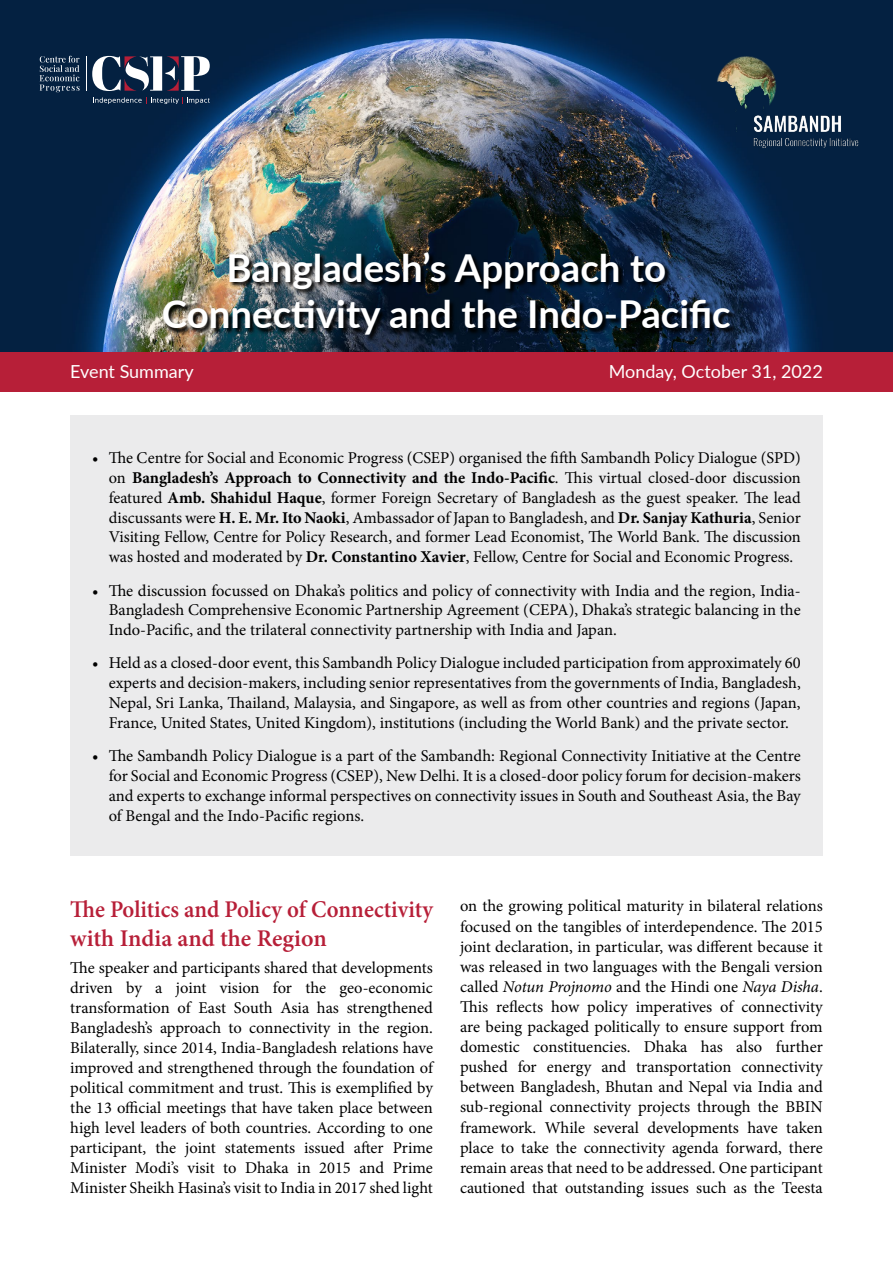
<style>
.page{position:relative;width:893px;height:1263px;background:#fff}
.page>*{position:absolute;margin:0;border:0;box-sizing:border-box;transform-origin:0 0}
.t1{font:700 38.4px/46.2px "Lato";color:#fff;text-align:center}
.t2{font:600 24px/29.2px "Minion Pro";color:#b71f38;scale:.95 1}
.t3{font:18px "Lato";color:#fff}
.t4{font:16.5px/20.1px "Minion Pro";letter-spacing:-.005em;color:#000;text-align:justify}
.s1{font-weight:700}
.s2{font-style:italic}
</style>
<div class="page">
<img style="left:0;top:0;width:893px;height:352px">
<div style="left:70px;top:416px;width:753px;height:440px;background:#ebebec"></div>
<div style="left:0;top:352px;width:893px;height:39px;background:#b71f38"></div>
<img style="left:716px;top:56px;width:145px;height:91px">
<hr style="left:86px;top:56px;width:1px;height:35px;background:#fff">
<svg style="left:40px;top:56px;width:40px;height:36px"></svg>
<svg style="left:93px;top:97px;width:117px;height:7px"></svg>
<svg style="left:92px;top:56px;width:118px;height:35px"></svg>
<img style="left:163px;top:252px;width:574px;height:89px">
<h1 class="t1" style="left:162px;top:243px;width:570px">Bangladesh’s Approach to<br>Connectivity and the Indo-Pacific</h1>
<p class="t3" style="left:70px;top:358px;width:125px">Event Summary</p>
<p class="t3" style="left:609px;top:358px;width:215px">Monday, October 31, 2022</p>
<p class="t4" style="left:109px;top:448px;width:694px;text-indent:-16px">• The Centre for Social and Economic Progress (CSEP) organised the fifth Sambandh Policy Dialogue (SPD) on <span class="s1">Bangladesh’s Approach to Connectivity and the Indo-Pacific</span>. This virtual closed-door discussion featured <span class="s1">Amb. Shahidul Haque</span>, former Foreign Secretary of Bangladesh as the guest speaker. The lead discussants were <span class="s1">H. E. Mr. Ito Naoki</span>, Ambassador of Japan to Bangladesh, and <span class="s1">Dr. Sanjay Kathuria</span>, Senior Visiting Fellow, Centre for Policy Research, and former Lead Economist, The World Bank. The discussion was hosted and moderated by <span class="s1">Dr. Constantino Xavier</span>, Fellow, Centre for Social and Economic Progress.</p>
<p class="t4" style="left:109px;top:580px;width:693px;text-indent:-17px">• The discussion focussed on Dhaka’s politics and policy of connectivity with India and the region, India-Bangladesh Comprehensive Economic Partnership Agreement (CEPA), Dhaka’s strategic balancing in the Indo-Pacific, and the trilateral connectivity partnership with India and Japan.</p>
<p class="t4" style="left:109px;top:653px;width:694px;text-indent:-17px">• Held as a closed-door event, this Sambandh Policy Dialogue included participation from approximately 60 experts and decision-makers, including senior representatives from the governments of India, Bangladesh, Nepal, Sri Lanka, Thailand, Malaysia, and Singapore, as well as from other countries and regions (Japan, France, United States, United Kingdom), institutions (including the World Bank) and the private sector.</p>
<p class="t4" style="left:109px;top:746px;width:694px;text-indent:-17px">• The Sambandh Policy Dialogue is a part of the Sambandh: Regional Connectivity Initiative at the Centre for Social and Economic Progress (CSEP), New Delhi. It is a closed-door policy forum for decision-makers and experts to exchange informal perspectives on connectivity issues in South and Southeast Asia, the Bay of Bengal and the Indo-Pacific regions.</p>
<h2 class="t2" style="left:70px;top:894px;width:383px">The Politics and Policy of Connectivity with India and the Region</h2>
<p class="t4" style="left:70px;top:958px;width:364px">The speaker and participants shared that developments driven by a joint vision for the geo-economic transformation of East South Asia has strengthened Bangladesh’s approach to connectivity in the region.<br>Bilaterally, since 2014, India-Bangladesh relations have improved and strengthened through the foundation of political commitment and trust. This is exemplified by the 13 official meetings that have taken place between high level leaders of both countries. According to one participant, the joint statements issued after Prime Minister Modi’s visit to Dhaka in 2015 and Prime Minister Sheikh Hasina’s visit to India in 2017 shed light</p>
<p class="t4" style="left:460px;top:896px;width:364px">on the growing political maturity in bilateral relations focused on the tangibles of interdependence. The 2015 joint declaration, in particular, was different because it was released in two languages with the Bengali version called <span class="s2">Notun Projnomo</span> and the Hindi one <span class="s2">Naya Disha</span>.<br>This reflects how policy imperatives of connectivity are being packaged politically to ensure support from domestic constituencies. Dhaka has also further pushed for energy and transportation connectivity between Bangladesh, Bhutan and Nepal via India and sub-regional connectivity projects through the BBIN framework. While several developments have taken place to take the connectivity agenda forward, there remain areas that need to be addressed. One participant cautioned that outstanding issues such as the Teesta</p>
</div>
